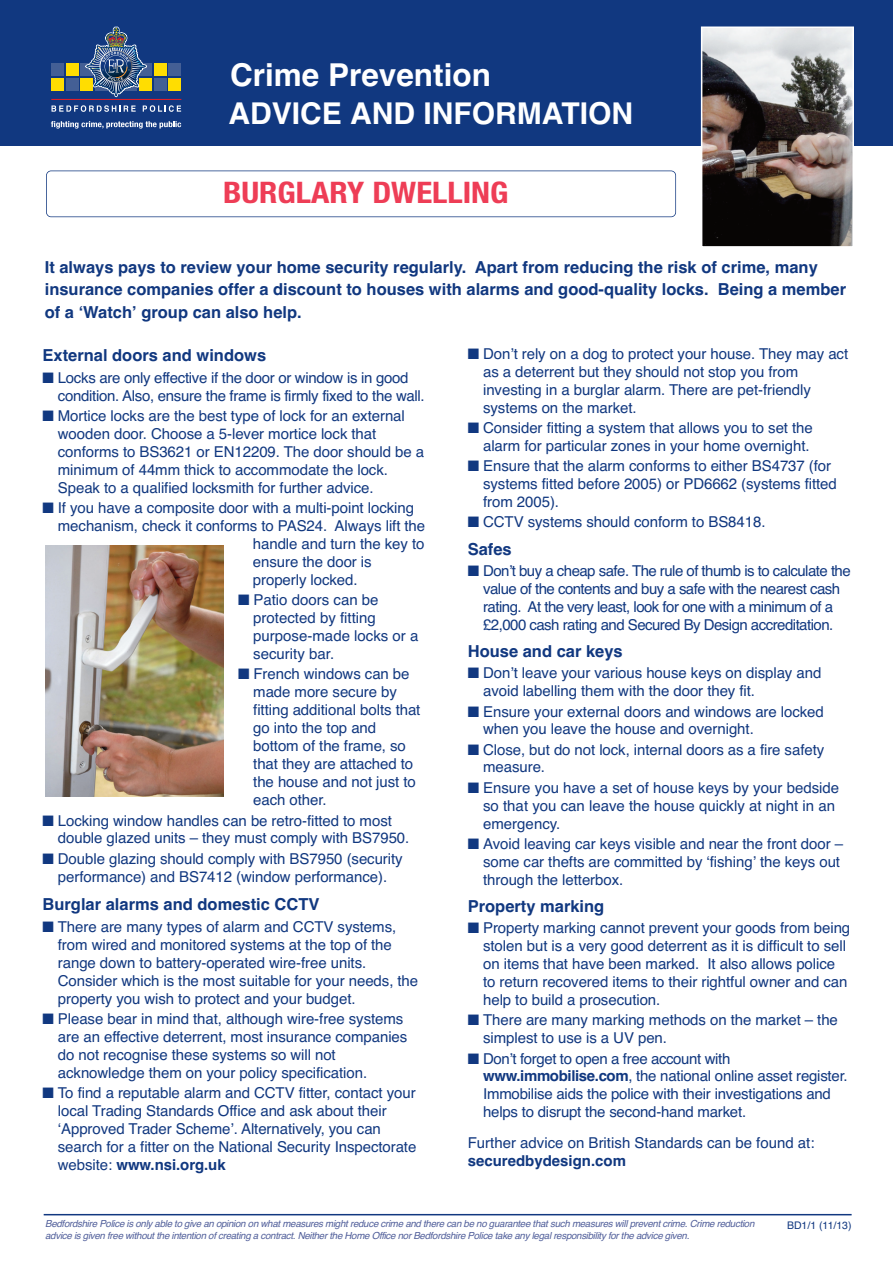
<style>
.page{position:relative;width:893px;height:1263px;background:#fff}
.page>*{position:absolute;margin:0;border:0;box-sizing:border-box;transform-origin:0 0}
.t1{font:700 31.5px "Helvetica";color:#fff}
.t2{font:700 30px "Helvetica";color:#fff}
.t3{font:700 condensed 29.7px "Helvetica Neue";color:#ee3d56;scale:1.11 1}
.t4{font:700 16.5px/22.5px "Helvetica";color:#113880}
.t5{font:15px/18px "Helvetica";letter-spacing:-.005em;color:#113880}
.t6{font:15px/18px "Helvetica";letter-spacing:-.035em;color:#113880;text-align:center}
.t7{font:700 15px "Helvetica";color:#113880}
.t8{font:10.5px "Helvetica";color:#113880}
.t9{font:italic 9.75px "Helvetica";letter-spacing:-.03em;color:#52609b}
.s1{font-weight:700}
</style>
<div class="page">
<div style="left:1px;top:0;width:892px;height:146px;background:#113880"></div>
<div style="left:46px;top:171px;width:630px;height:46px;border:2px solid #113880;border-radius:5px"></div>
<div style="left:51px;top:64px;width:13px;height:12px;background:#445f95"></div>
<div style="left:51px;top:78px;width:13px;height:12px;background:#ffdd01"></div>
<hr style="left:51px;top:99px;width:130px;height:1px;background:#ee1d23">
<svg style="left:52px;top:27px;width:129px;height:85px"></svg>
<svg style="left:51px;top:121px;width:130px;height:8px"></svg>
<hr style="left:44px;top:1214px;width:808px;height:1px;background:#113880">
<img style="left:704px;top:30px;width:147px;height:215px">
<div style="left:701px;top:27px;width:153px;height:221px;border:2px solid #fff"></div>
<img style="left:46px;top:545px;width:177px;height:251px">
<h1 class="t1" style="left:230px;top:57px;width:262px">Crime Prevention</h1>
<h2 class="t2" style="left:229px;top:96px;width:406px">ADVICE AND INFORMATION</h2>
<h3 class="t3" style="left:223px;top:174px;width:259px">BURGLARY DWELLING</h3>
<p class="t4" style="left:45px;top:256px;width:803px">It always pays to review your home security regularly. Apart from reducing the risk of crime, many insurance companies offer a discount to houses with alarms and good-quality locks. Being a member of a ʻWatchʼ group can also help.</p>
<p class="t4" style="left:43px;top:344px;width:225px">External doors and windows</p>
<p class="t5" style="left:58px;top:369px;width:368px;text-indent:-15px">■ Locks are only effective if the door or window is in good condition. Also, ensure the frame is firmly fixed to the wall.</p>
<p class="t5" style="left:58px;top:407px;width:368px;text-indent:-15px">■ Mortice locks are the best type of lock for an external wooden door. Choose a 5-lever mortice lock that conforms to BS3621 or EN12209. The door should be a minimum of 44mm thick to accommodate the lock.<br>Speak to a qualified locksmith for further advice.</p>
<p class="t5" style="left:43px;top:499px;width:373px">■ If you have a composite door with a multi-point locking</p>
<p class="t5" style="left:58px;top:517px;width:369px">mechanism, check it conforms to PAS24. Always lift the</p>
<p class="t5" style="left:253px;top:535px;width:173px">handle and turn the key to</p>
<p class="t5" style="left:253px;top:553px;width:120px">ensure the door is</p>
<p class="t5" style="left:253px;top:571px;width:106px">properly locked.</p>
<p class="t5" style="left:253px;top:591px;width:167px;text-indent:-15px">■ Patio doors can be protected by fitting purpose-made locks or a security bar.</p>
<p class="t5" style="left:253px;top:665px;width:169px;text-indent:-15px">■ French windows can be made more secure by fitting additional bolts that go into the top and bottom of the frame, so that they are attached to the house and not just to each other.</p>
<p class="t5" style="left:58px;top:811px;width:353px;text-indent:-15px">■ Locking window handles can be retro-fitted to most double glazed units – they must comply with BS7950.</p>
<p class="t5" style="left:43px;top:849px;width:362px;text-align:center">■ Double glazing should comply with BS7950 (security performance) and BS7412 (window performance).</p>
<p class="t4" style="left:43px;top:893px;width:278px">Burglar alarms and domestic CCTV</p>
<p class="t5" style="left:58px;top:918px;width:362px;text-indent:-15px">■ There are many types of alarm and CCTV systems, from wired and monitored systems at the top of the range down to battery-operated wire-free units.<br>Consider which is the most suitable for your needs, the property you wish to protect and your budget.</p>
<p class="t5" style="left:58px;top:1010px;width:351px;text-indent:-15px">■ Please bear in mind that, although wire-free systems are an effective deterrent, most insurance companies do not recognise these systems so will not acknowledge them on your policy specification.</p>
<p class="t5" style="left:58px;top:1084px;width:360px;text-indent:-15px">■ To find a reputable alarm and CCTV fitter, contact your local Trading Standards Office and ask about their ʻApproved Trader Schemeʼ. Alternatively, you can search for a fitter on the National Security Inspectorate website: <span class="s1">www.nsi.org.uk</span></p>
<p class="t5" style="left:483px;top:345px;width:367px;text-indent:-15px">■ Donʼt rely on a dog to protect your house. They may act as a deterrent but they should not stop you from investing in a burglar alarm. There are pet-friendly systems on the market.</p>
<p class="t5" style="left:468px;top:419px;width:347px;text-align:right">■ Consider fitting a system that allows you to set the alarm for particular zones in your home overnight.</p>
<p class="t5" style="left:483px;top:457px;width:355px;text-indent:-15px">■ Ensure that the alarm conforms to either BS4737 (for systems fitted before 2005) or PD6662 (systems fitted from 2005).</p>
<p class="t5" style="left:468px;top:513px;width:299px">■ CCTV systems should conform to BS8418.</p>
<p class="t4" style="left:468px;top:538px;width:46px">Safes</p>
<p class="t6" style="left:468px;top:562px;width:385px">■ Donʼt buy a cheap safe. The rule of thumb is to calculate the value of the contents and buy a safe with the nearest cash rating. At the very least, look for one with a minimum of a £2,000 cash rating and Secured By Design accreditation.</p>
<p class="t4" style="left:468px;top:640px;width:156px">House and car keys</p>
<p class="t5" style="left:483px;top:664px;width:340px;text-indent:-15px">■ Donʼt leave your various house keys on display and avoid labelling them with the door they fit.</p>
<p class="t5" style="left:483px;top:702px;width:342px;text-indent:-15px">■ Ensure your external doors and windows are locked when you leave the house and overnight.</p>
<p class="t5" style="left:483px;top:740px;width:343px;text-indent:-15px">■ Close, but do not lock, internal doors as a fire safety measure.</p>
<p class="t5" style="left:483px;top:778px;width:358px;text-indent:-15px">■ Ensure you have a set of house keys by your bedside so that you can leave the house quickly at night in an emergency.</p>
<p class="t5" style="left:483px;top:835px;width:361px;text-indent:-15px">■ Avoid leaving car keys visible and near the front door – some car thefts are committed by ʻfishingʼ the keys out through the letterbox.</p>
<p class="t4" style="left:468px;top:895px;width:138px">Property marking</p>
<p class="t5" style="left:483px;top:919px;width:369px;text-indent:-15px">■ Property marking cannot prevent your goods from being stolen but is a very good deterrent as it is difficult to sell on items that have been marked. It also allows police to return recovered items to their rightful owner and can help to build a prosecution.</p>
<p class="t5" style="left:483px;top:1011px;width:356px;text-indent:-15px">■ There are many marking methods on the market – the simplest to use is a UV pen.</p>
<p class="t5" style="left:483px;top:1049px;width:366px;text-indent:-15px">■ Donʼt forget to open a free account with <span class="s1">www.immobilise.com</span>, the national online asset register.<br>Immobilise aids the police with their investigations and helps to disrupt the second-hand market.</p>
<p class="t5" style="left:468px;top:1134px;width:348px">Further advice on British Standards can be found at:</p>
<p class="t7" style="left:468px;top:1152px;width:160px">securedbydesign.com</p>
<p class="t9" style="left:45px;top:1218px;width:711px">Bedfordshire Police is only able to give an opinion on what measures might reduce crime and there can be no guarantee that such measures will prevent crime. Crime reduction</p>
<p class="t8" style="left:787px;top:1219px;width:66px">BD1/1 (11/13)</p>
<p class="t9" style="left:45px;top:1230px;width:646px">advice is given free without the intention of creating a contract. Neither the Home Office nor Bedfordshire Police take any legal responsibility for the advice given.</p>
</div>
